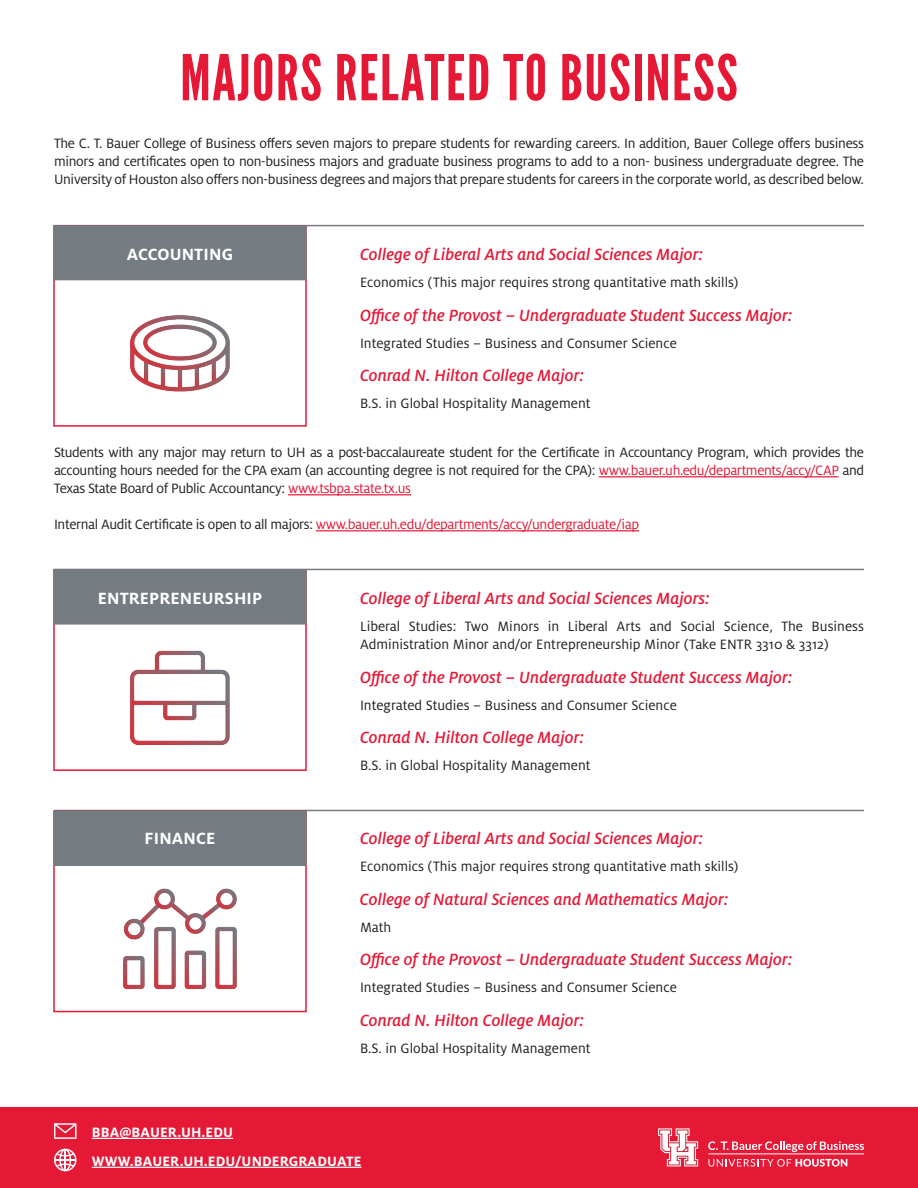
<style>
.page{position:relative;width:918px;height:1188px;background:#fff}
.page>*{position:absolute;margin:0;border:0;box-sizing:border-box;transform-origin:0 0}
.t1{font:63px "League Gothic";letter-spacing:.025em;color:#e51836}
.t2{font:italic 500 18px "Milo OT";color:#e51836}
.t3{font:700 18px "Milo OT";letter-spacing:.01em;color:#fff}
.t4{font:15px/18px "Milo OT";color:#231f20;text-align:justify}
.t5{font:15px "Milo OT";letter-spacing:-.025em;color:#e51836}
.t6{font:700 15px/29px "Milo OT";letter-spacing:.01em;color:#fff}
.s1{color:#e51836}
.s2{color:#231f20}
</style>
<div class="page">
<div style="left:0;top:1107px;width:918px;height:81px;background:#e51836"></div>
<svg style="left:708px;top:1159px;width:139px;height:8px"></svg>
<hr style="left:708px;top:1153px;width:156px;height:1px;background:#fff">
<svg style="left:708px;top:1141px;width:156px;height:11px"></svg>
<svg style="left:658px;top:1128px;width:40px;height:38px"></svg>
<hr style="left:92px;top:1138px;width:141px;height:1px;background:#fff">
<hr style="left:92px;top:1167px;width:270px;height:1px;background:#fff">
<svg style="left:54px;top:1123px;width:23px;height:16px"></svg>
<svg style="left:54px;top:1149px;width:23px;height:22px"></svg>
<hr style="left:54px;top:569px;width:810px;height:1px;background:#747c82">
<div style="left:53px;top:569px;width:254px;height:202px;border:2px solid #e51836"></div>
<div style="left:53px;top:569px;width:254px;height:56px;background:#747c82;border:2px solid #747c82"></div>
<hr style="left:54px;top:225px;width:810px;height:1px;background:#747c82">
<hr style="left:599px;top:476px;width:240px;height:1px;background:#e51836">
<hr style="left:288px;top:494px;width:123px;height:1px;background:#e51836">
<hr style="left:316px;top:530px;width:323px;height:1px;background:#e51836">
<div style="left:53px;top:225px;width:254px;height:202px;border:2px solid #e51836"></div>
<div style="left:53px;top:225px;width:254px;height:55px;background:#747c82;border:2px solid #747c82"></div>
<hr style="left:54px;top:810px;width:810px;height:1px;background:#747c82">
<div style="left:53px;top:810px;width:254px;height:202px;border:2px solid #e51836"></div>
<div style="left:53px;top:810px;width:254px;height:56px;background:#747c82;border:2px solid #747c82"></div>
<img style="left:130px;top:315px;width:100px;height:77px">
<img style="left:130px;top:650px;width:100px;height:95px">
<img style="left:123px;top:888px;width:114px;height:102px">
<h1 class="t1" style="left:180px;top:40px;width:559px">MAJORS RELATED TO BUSINESS</h1>
<p class="t4" style="left:54px;top:135px;width:812px">The C. T. Bauer College of Business offers seven majors to prepare students for rewarding careers. In addition, Bauer College offers business minors and certificates open to non-business majors and graduate business programs to add to a non- business undergraduate degree. The University of Houston also offers non-business degrees and majors that prepare students for careers in the corporate world, as described below.</p>
<p class="t3" style="left:127px;top:244px;width:108px">ACCOUNTING</p>
<p class="t2" style="left:360px;top:244px;width:345px">College of Liberal Arts and Social Sciences Major:</p>
<p class="t4" style="left:360px;top:273px;width:380px">Economics (This major requires strong quantitative math skills)</p>
<p class="t2" style="left:360px;top:305px;width:434px">Office of the Provost – Undergraduate Student Success Major:</p>
<p class="t4" style="left:360px;top:334px;width:318px">Integrated Studies – Business and Consumer Science</p>
<p class="t2" style="left:360px;top:365px;width:226px">Conrad N. Hilton College Major:</p>
<p class="t4" style="left:360px;top:395px;width:232px">B.S. in Global Hospitality Management</p>
<p class="t4" style="left:54px;top:444px;width:812px">Students with any major may return to UH as a post-baccalaureate student for the Certificate in Accountancy Program, which provides the accounting hours needed for the CPA exam (an accounting degree is not required for the CPA): <span class="s1">www.bauer.uh.edu/departments/accy/CAP</span> and Texas State Board of Public Accountancy: <span class="s1">www.tsbpa.state.tx.us</span></p>
<p class="t5" style="left:54px;top:517px;width:587px"><span class="s2">Internal Audit Certificate is open to all majors:</span> www.bauer.uh.edu/departments/accy/undergraduate/iap</p>
<p class="t3" style="left:98px;top:588px;width:166px">ENTREPRENEURSHIP</p>
<p class="t3" style="left:145px;top:828px;width:72px">FINANCE</p>
<p class="t2" style="left:360px;top:588px;width:352px">College of Liberal Arts and Social Sciences Majors:</p>
<p class="t4" style="left:360px;top:617px;width:505px">Liberal Studies: Two Minors in Liberal Arts and Social Science, The Business<br>Administration Minor and/or Entrepreneurship Minor (Take ENTR 3310 &amp; 3312)</p>
<p class="t2" style="left:360px;top:667px;width:434px">Office of the Provost – Undergraduate Student Success Major:</p>
<p class="t4" style="left:360px;top:696px;width:318px">Integrated Studies – Business and Consumer Science</p>
<p class="t2" style="left:360px;top:728px;width:226px">Conrad N. Hilton College Major:</p>
<p class="t4" style="left:360px;top:757px;width:232px">B.S. in Global Hospitality Management</p>
<p class="t2" style="left:360px;top:829px;width:345px">College of Liberal Arts and Social Sciences Major:</p>
<p class="t4" style="left:360px;top:858px;width:380px">Economics (This major requires strong quantitative math skills)</p>
<p class="t2" style="left:360px;top:889px;width:370px">College of Natural Sciences and Mathematics Major:</p>
<p class="t4" style="left:360px;top:918px;width:33px">Math</p>
<p class="t2" style="left:360px;top:950px;width:434px">Office of the Provost – Undergraduate Student Success Major:</p>
<p class="t4" style="left:360px;top:979px;width:318px">Integrated Studies – Business and Consumer Science</p>
<p class="t2" style="left:360px;top:1010px;width:226px">Conrad N. Hilton College Major:</p>
<p class="t4" style="left:360px;top:1039px;width:232px">B.S. in Global Hospitality Management</p>
<p class="t6" style="left:92px;top:1118px;width:271px">BBA@BAUER.UH.EDU<br>WWW.BAUER.UH.EDU/UNDERGRADUATE</p>
</div>
